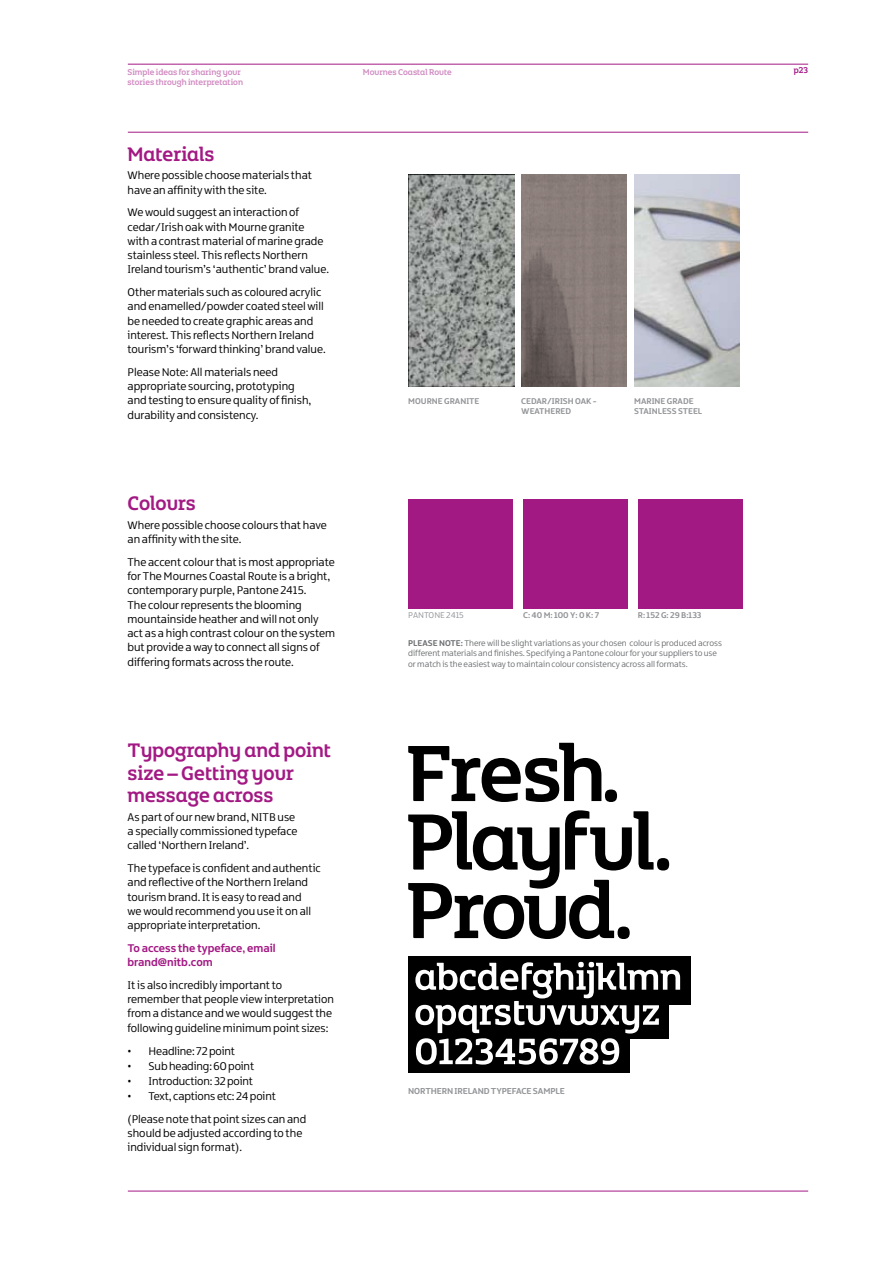
<style>
.page{position:relative;width:893px;height:1263px;background:#fff}
.page>*{position:absolute;margin:0;border:0;box-sizing:border-box;transform-origin:0 0}
.t1{font:21px/22.5px "NITB Headline BETA";color:#a31984}
.t2{font:300 12px/14.2px "NITB Text BETA";color:#000}
.t3{font:700 12px/14.2px "NITB Text BETA";color:#a31984}
.t4{font:700 9.3px "NITB Text BETA";letter-spacing:-.01em;color:#939598}
.t5{font:300 9px/10.8px "NITB Text BETA";color:#6d6f71}
.t6{font:700 9px/10.8px "NITB Text BETA";color:#939598}
.t7{font:9px "NITB Headline BETA";color:#d18cc2}
.t8{font:700 9px "NITB Text BETA";letter-spacing:.075em;color:#939598}
.t9{font:300 9px "NITB Text BETA";color:#939598}
.t10{font:9px "NITB Headline BETA";color:#a31984}
.s1{font-weight:700}
</style>
<div class="page">
<hr style="left:128px;top:132px;width:680px;height:1px;background:#a31984">
<hr style="left:128px;top:64px;width:680px;height:1px;background:#a31984">
<hr style="left:128px;top:1191px;width:680px;height:1px;background:#a31984">
<div style="left:408px;top:956px;width:282px;height:49px;background:#000"></div>
<div style="left:408px;top:1024px;width:222px;height:49px;background:#000"></div>
<div style="left:408px;top:990px;width:261px;height:49px;background:#000"></div>
<svg style="left:415px;top:962px;width:265px;height:102px"></svg>
<div style="left:657px;top:858px;width:12px;height:12px;background:#000;border-radius:50%"></div>
<svg style="left:408px;top:743px;width:193px;height:59px"></svg>
<div style="left:605px;top:789px;width:12px;height:13px;background:#000;border-radius:50%"></div>
<svg style="left:408px;top:810px;width:246px;height:129px"></svg>
<div style="left:618px;top:926px;width:12px;height:13px;background:#000;border-radius:50%"></div>
<img style="left:408px;top:174px;width:106px;height:213px">
<img style="left:521px;top:174px;width:105px;height:213px">
<img style="left:634px;top:174px;width:105px;height:213px">
<div style="left:408px;top:499px;width:105px;height:109px;background:#a31984"></div>
<div style="left:523px;top:499px;width:105px;height:109px;background:#a31984"></div>
<div style="left:638px;top:499px;width:105px;height:109px;background:#a31984"></div>
<p class="t7" style="left:128px;top:66px;width:115px">Simple ideas for sharing your</p>
<p class="t7" style="left:363px;top:66px;width:90px">Mournes Coastal Route</p>
<p class="t7" style="left:128px;top:76px;width:117px">stories through interpretation</p>
<h1 class="t1" style="left:128px;top:142px;width:89px">Materials</h1>
<p class="t2" style="left:128px;top:168px;width:186px">Where possible choose materials that have an affinity with the site.</p>
<p class="t2" style="left:128px;top:205px;width:203px">We would suggest an interaction of cedar/Irish oak with Mourne granite with a contrast material of marine grade stainless steel. This reflects Northern Ireland tourism’s ‘authentic’ brand value.</p>
<p class="t2" style="left:128px;top:285px;width:200px">Other materials such as coloured acrylic and enamelled/powder coated steel will be needed to create graphic areas and interest. This reflects Northern Ireland tourism’s ‘forward thinking’ brand value.</p>
<p class="t2" style="left:128px;top:365px;width:185px">Please Note: All materials need appropriate sourcing, prototyping and testing to ensure quality of finish, durability and consistency.</p>
<h1 class="t1" style="left:128px;top:492px;width:70px">Colours</h1>
<p class="t2" style="left:128px;top:518px;width:201px">Where possible choose colours that have an affinity with the site.</p>
<p class="t2" style="left:128px;top:555px;width:209px">The accent colour that is most appropriate for The Mournes Coastal Route is a bright, contemporary purple, Pantone 2415.<br>The colour represents the blooming mountainside heather and will not only act as a high contrast colour on the system but provide a way to connect all signs of differing formats across the route.</p>
<h1 class="t1" style="left:128px;top:739px;width:205px">Typography and point size – Getting your message across</h1>
<p class="t2" style="left:128px;top:810px;width:171px">As part of our newbrand,NITB use a specially commissioned typeface called ‘Northern Ireland’.</p>
<p class="t2" style="left:128px;top:861px;width:195px">The typeface is confident and authentic and reflective of the Northern Ireland tourism brand. It is easy to read and<br>we would recommend you use it on all appropriate interpretation.</p>
<p class="t3" style="left:128px;top:940px;width:150px">TO ACCESS THE TYPEFACE, EMAIL<br>BRAND@NITB.COM</p>
<p class="t2" style="left:128px;top:978px;width:208px">It is also incredibly important to remember that people view interpretation from a distance and we would suggest the following guideline minimum point sizes:</p>
<p class="t2" style="left:128px;top:1044px;width:109px">• Headline: 72point</p>
<p class="t2" style="left:128px;top:1059px;width:128px">• Subheading:60point</p>
<p class="t2" style="left:128px;top:1074px;width:127px">• Introduction: 32point</p>
<p class="t2" style="left:128px;top:1085px;width:180px;line-height:22.8px">• Text, captions etc: 24point (Please note that point sizes can and</p>
<p class="t2" style="left:128px;top:1126px;width:176px">should be adjusted according to the individual sign format).</p>
<p class="t6" style="left:408px;top:395px;width:73px">MOURNE GRANITE</p>
<p class="t6" style="left:521px;top:395px;width:77px">CEDAR/IRISHOAK -<br>WEATHERED</p>
<p class="t6" style="left:634px;top:395px;width:6px">MARINE</p>
<p class="t6" style="left:634px;top:395px;width:61px;text-indent:33px">GRADE<br>STAINLESSST</p>
<p class="t6" style="left:688px;top:406px;width:16px">EEL</p>
<p class="t9" style="left:408px;top:610px;width:12px">Pantone</p>
<p class="t9" style="left:446px;top:610px;width:19px">2415</p>
<p class="t8" style="left:523px;top:610px;width:78px">C:40M:100Y:0K:7</p>
<p class="t6" style="left:638px;top:610px;width:65px">R: 152 G: 29 B:133</p>
<p class="t5" style="left:408px;top:637px;width:315px"><span class="s1">PLEASENOTE:</span> There will be slight variations as your chosen colour is produced across different materials and finishes. Specifying a Pantone colour for your suppliers to use or match is the easiest way to maintain colour consistency across all formats.</p>
<p class="t4" style="left:408px;top:1085px;width:7px">NOR</p>
<p class="t4" style="left:425px;top:1085px;width:12px">THERNIRELAN</p>
<p class="t4" style="left:484px;top:1085px;width:38px">DTYPEFACE</p>
<p class="t4" style="left:533px;top:1085px;width:28px">SAM PLE</p>
<p class="t10" style="left:794px;top:65px;width:16px">p23</p>
</div>
